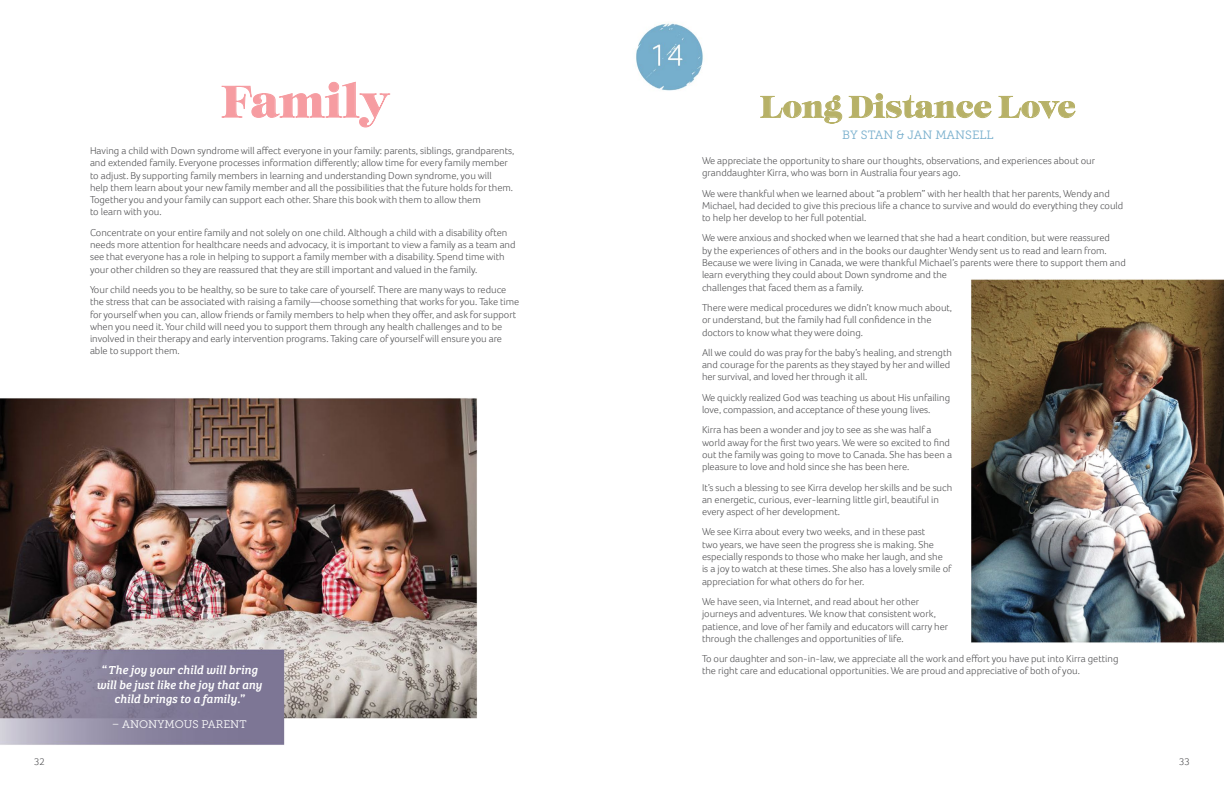
<style>
.page{position:relative;width:1224px;height:792px;background:#fff}
.page>*{position:absolute;margin:0;border:0;box-sizing:border-box;transform-origin:0 0}
.t1{font:44px "Lust Display";letter-spacing:.02em;color:#f69ca1}
.t2{font:30px "Lust Display";letter-spacing:.02em;color:#b7b167}
.t3{font:italic 12px/14.4px "Bree Serif";letter-spacing:-.005em;color:#fff;text-align:center}
.t4{font:12px "Museo Slab 300";color:#76aecc}
.t5{font:11px "Museo Slab 300";letter-spacing:-.005em;color:#fff}
.t6{font:300 10.2px/12.3px "Foco";color:#4d4d4f}
.t7{font:300 10px "Foco";color:#4d4d4f}
</style>
<div class="page">
<img style="left:0;top:23px;width:1224px;height:722px">
<svg style="left:222px;top:82px;width:168px;height:45px"></svg>
<svg style="left:760px;top:95px;width:82px;height:29px"></svg>
<svg style="left:849px;top:93px;width:143px;height:25px"></svg>
<svg style="left:998px;top:96px;width:78px;height:23px"></svg>
<h1 class="t1" style="left:222px;top:75px;width:170px">Family</h1>
<p class="t6" style="left:90px;top:144px;width:426px">Having a child with Down syndrome will affect everyone in your family: parents, siblings, grandparents, and extended family. Everyone processes information differently; allow time for every family member to adjust. By supporting family members in learning and understanding Down syndrome, you will<br>help them learn about your new family member and all the possibilities that the future holds for them.<br>Together you and your family can support each other. Share this book with them to allow them<br>to learn with you.</p>
<p class="t6" style="left:90px;top:226px;width:427px">Concentrate on your entire family and not solely on one child. Although a child with a disability often needs more attention for healthcare needs and advocacy, it is important to view a family as a team and see that everyone has a role in helping to support a family member with a disability. Spend time with your other children so they are reassured that they are still important and valued in the family.</p>
<p class="t6" style="left:90px;top:283px;width:431px">Your child needs you to be healthy, so be sure to take care of yourself. There are many ways to reduce the stress that can be associated with raising a family—choose something that works for you. Take time for yourself when you can, allow friends or family members to help when they offer, and ask for support when you need it. Your child will need you to support them through any health challenges and to be involved in their therapy and early intervention programs. Taking care of yourself will ensure you are able to support them.</p>
<h2 class="t2" style="left:761px;top:88px;width:316px">Long Distance Love</h2>
<p class="t4" style="left:842px;top:129px;width:153px">BY STAN &amp; JAN MANSELL</p>
<p class="t6" style="left:702px;top:154px;width:395px">We appreciate the opportunity to share our thoughts, observations, and experiences about our granddaughter Kirra, who was born in Australia four years ago.</p>
<p class="t6" style="left:702px;top:187px;width:423px">We were thankful when we learned about “a problem” with her health that her parents, Wendy and<br>Michael, had decided to give this precious life a chance to survive and would do everything they could to help her develop to her full potential.</p>
<p class="t6" style="left:702px;top:232px;width:425px">We were anxious and shocked when we learned that she had a heart condition, but were reassured<br>by the experiences of others and in the books our daughter Wendy sent us to read and learn from.<br>Because we were living in Canada, we were thankful Michael’s parents were there to support them and learn everything they could about Down syndrome and the<br>challenges that faced them as a family.</p>
<p class="t6" style="left:702px;top:301px;width:252px">There were medical procedures we didn’t know much about, or understand, but the family had full confidence in the doctors to know what they were doing.</p>
<p class="t6" style="left:702px;top:346px;width:252px">All we could do was pray for the baby’s healing, and strength and courage for the parents as they stayed by her and willed her survival, and loved her through it all.</p>
<p class="t6" style="left:702px;top:391px;width:250px">We quickly realized God was teaching us about His unfailing love, compassion, and acceptance of these young lives.</p>
<p class="t6" style="left:702px;top:424px;width:252px">Kirra has been a wonder and joy to see as she was half a world away for the first two years. We were so excited to find out the family was going to move to Canada. She has been a pleasure to love and hold since she has been here.</p>
<p class="t6" style="left:702px;top:481px;width:252px">It’s such a blessing to see Kirra develop her skills and be such an energetic, curious, ever-learning little girl, beautiful in every aspect of her development.</p>
<p class="t6" style="left:702px;top:526px;width:251px">We see Kirra about every two weeks, and in these past<br>two years, we have seen the progress she is making. She especially responds to those who make her laugh, and she is a joy to watch at these times. She also has a lovely smile of appreciation for what others do for her.</p>
<p class="t6" style="left:702px;top:595px;width:248px">We have seen, via Internet, and read about her other journeys and adventures. We know that consistent work, patience, and love of her family and educators will carry her through the challenges and opportunities of life.</p>
<p class="t6" style="left:702px;top:653px;width:418px">To our daughter and son-in-law, we appreciate all the work and effort you have put into Kirra getting</p>
<p class="t3" style="left:101px;top:662px;width:158px">“ The joy your child will bring</p>
<p class="t6" style="left:702px;top:665px;width:379px">the right care and educational opportunities. We are proud and appreciative of both of you.</p>
<p class="t3" style="left:96px;top:677px;width:167px">will be just like the joy that any child brings to a family.”</p>
<p class="t5" style="left:112px;top:718px;width:136px">– ANONYMOUS PARENT</p>
<p class="t7" style="left:34px;top:756px;width:12px">32</p>
<p class="t7" style="left:1179px;top:756px;width:12px">33</p>
</div>
